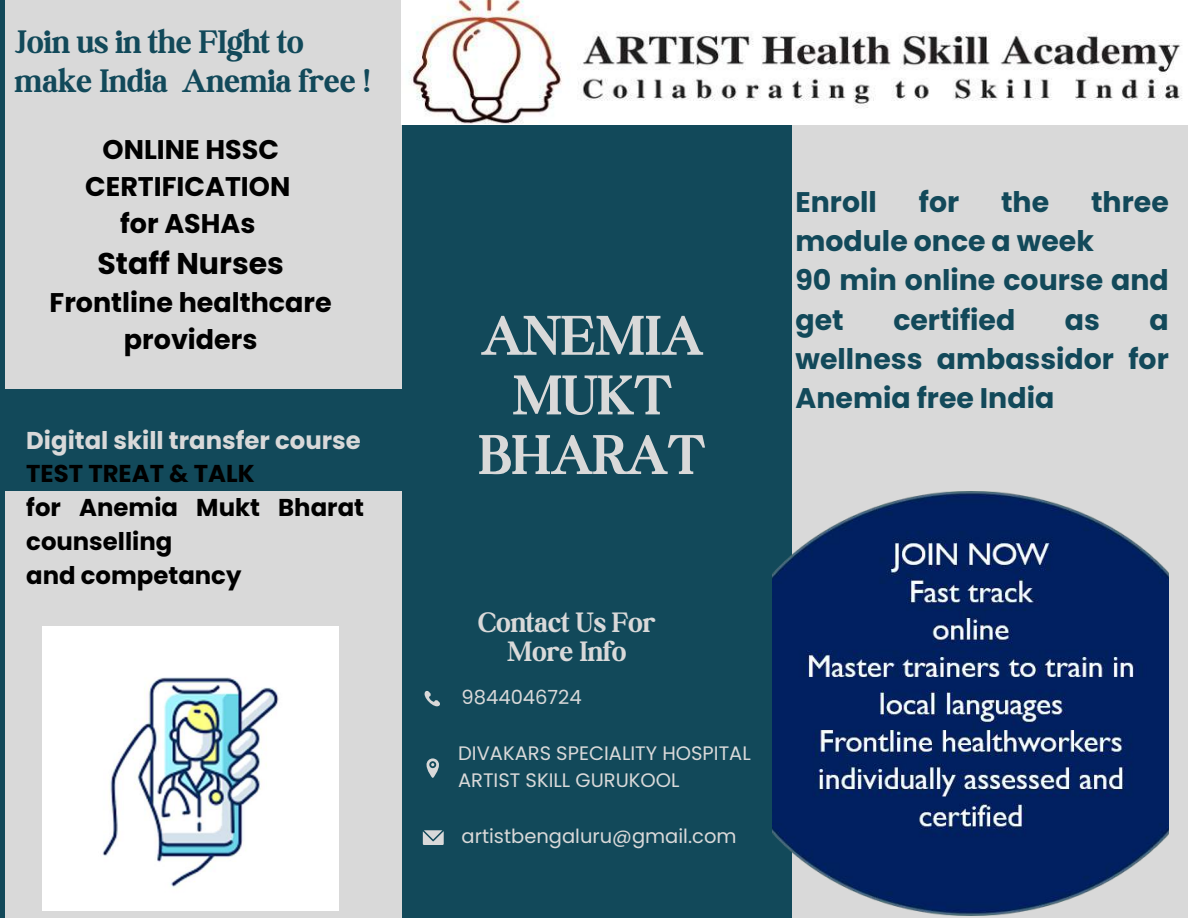
<style>
.page{position:relative;width:1188px;height:918px;background:#12495a}
.page>*{position:absolute;margin:0;border:0;box-sizing:border-box;transform-origin:0 0}
.t1{font:700 59.85px/59.7px "Boston Angel";color:#d9d9d9;text-align:center}
.t2{font:700 34.8px/38.2px "Boston Angel";color:#12495a}
.t3{font:700 30px/28.2px "Boston Angel";color:#d9d9d9;text-align:center}
.t4{font:700 30px "Poppins";color:#000}
.t5{font:700 28.35px/39.3px "Poppins";color:#12495a}
.t6{font:700 27px/37.2px "Poppins";color:#000;text-align:center}
.t7{font:700 24.3px/33.8px "Poppins";color:#000}
.t8{font:700 24.3px "Poppins";color:#d9d9d9}
.t9{font:19.5px/27px "Poppins";color:#d9d9d9}
</style>
<div class="page">
<div style="left:6px;top:0;width:396px;height:918px;background:#d9d9d9"></div>
<div style="left:792px;top:0;width:396px;height:918px;background:#d9d9d9"></div>
<div style="left:0;top:389px;width:402px;height:102px;background:#12495a"></div>
<img style="left:773px;top:491px;width:396px;height:424px">
<svg style="left:424px;top:691px;width:16px;height:16px"></svg>
<svg style="left:427px;top:758px;width:12px;height:20px"></svg>
<svg style="left:423px;top:830px;width:21px;height:15px"></svg>
<img style="left:43px;top:627px;width:296px;height:283px">
<img style="left:402px;top:0;width:786px;height:125px">
<p class="t2" style="left:15px;top:23px;width:357px">Join us in the FIght to make India Anemia free !</p>
<p class="t6" style="left:85px;top:131px;width:207px">ONLINE HSSC<br>CERTIFICATION for ASHAs</p>
<p class="t4" style="left:97px;top:242px;width:188px">Staff Nurses</p>
<p class="t6" style="left:50px;top:284px;width:284px">Frontline healthcare providers</p>
<p class="t8" style="left:26px;top:423px;width:336px">Digital skill transfer course</p>
<p class="t7" style="left:26px;top:457px;width:339px">TEST TREAT &amp; TALK<br>for Anemia Mukt Bharat counselling<br>and competancy</p>
<h1 class="t1" style="left:479px;top:306px;width:228px">ANEMIA<br>MUKT<br>BHARAT</h1>
<p class="t5" style="left:796px;top:182px;width:83px">Enroll</p>
<p class="t5" style="left:919px;top:182px;width:42px">for</p>
<p class="t5" style="left:1001px;top:182px;width:50px">the</p>
<p class="t5" style="left:796px;top:182px;width:375px;text-indent:296px">three module once a week<br>90 min online course and get</p>
<p class="t5" style="left:893px;top:300px;width:123px">certified</p>
<p class="t5" style="left:1065px;top:300px;width:37px">as</p>
<p class="t5" style="left:796px;top:300px;width:375px;text-align:justify;text-indent:354px">a wellness ambassidor for Anemia free India</p>
<p class="t3" style="left:478px;top:609px;width:179px">Contact Us For<br>More Info</p>
<p class="t9" style="left:462px;top:684px;width:122px">9844046724</p>
<p class="t9" style="left:458px;top:740px;width:294px">DIVAKARS SPECIALITY HOSPITAL<br>ARTIST SKILL GURUKOOL</p>
<p class="t9" style="left:462px;top:823px;width:276px">artistbengaluru@gmail.com</p>
</div>
